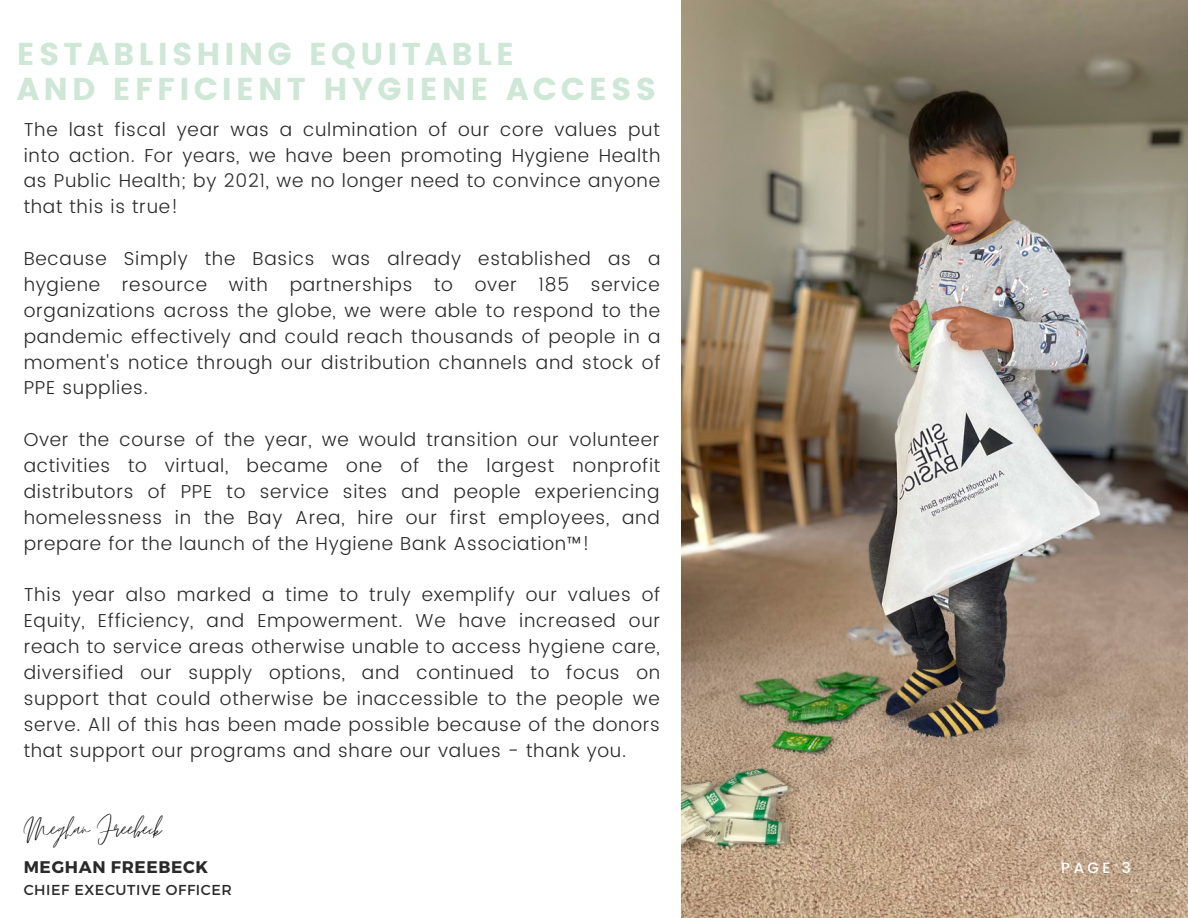
<style>
.page{position:relative;width:1188px;height:918px;background:#fff}
.page>*{position:absolute;margin:0;border:0;box-sizing:border-box;transform-origin:0 0}
.t1{font:39px "Emitha Script";color:#000}
.t2{font:31.5px "Poppins";letter-spacing:.13em;color:#cee7d6}
.t3{font:300 18.75px/25.8px "Poppins";letter-spacing:.04em;color:#2a2a2a;text-align:justify}
.t4{font:700 16.8px "Montserrat";letter-spacing:.04em;color:#2a2a2a}
.t5{font:500 15px "Poppins";color:#fff}
.t6{font:14.4px "Montserrat";letter-spacing:.04em;color:#2a2a2a}
</style>
<div class="page">
<img style="left:682px;top:0;width:506px;height:918px">
<p class="t2" style="left:17px;top:35px;width:499px">ESTABLISHING EQUITABLE</p>
<p class="t2" style="left:17px;top:70px;width:641px">AND EFFICIENT HYGIENE ACCESS</p>
<p class="t3" style="left:24px;top:116px;width:638px">The last fiscal year was a culmination of our core values put into action. For years, we have been promoting Hygiene Health as Public Health; by 2021, we no longer need to convince anyone that this is true!</p>
<p class="t3" style="left:24px;top:246px;width:638px">Because Simply the Basics was already established as a hygiene resource with partnerships to over 185 service organizations across the globe, we were able to respond to the pandemic effectively and could reach thousands of people in a moment's notice through our distribution channels and stock of PPE supplies.</p>
<p class="t3" style="left:24px;top:427px;width:638px">Over the course of the year, we would transition our volunteer activities to virtual, became one of the largest nonprofit distributors of PPE to service sites and people experiencing homelessness in the Bay Area, hire our first employees, and prepare for the launch of the Hygiene Bank Association™!</p>
<p class="t3" style="left:24px;top:582px;width:638px">This year also marked a time to truly exemplify our values of Equity, Efficiency, and Empowerment. We have increased our reach to service areas otherwise unable to access hygiene care, diversified our supply options, and continued to focus on support that could otherwise be inaccessible to the people we serve. All of this has been made possible because of the donors that support our programs and share our values - thank you.</p>
<p class="t1" style="left:24px;top:808px;width:139px">Meghan Freebeck</p>
<p class="t4" style="left:24px;top:856px;width:186px">MEGHAN FREEBECK</p>
<p class="t6" style="left:24px;top:880px;width:210px">CHIEF EXECUTIVE OFFICER</p>
<p class="t5" style="left:1061px;top:859px;width:71px">PAGE 3</p>
</div>
